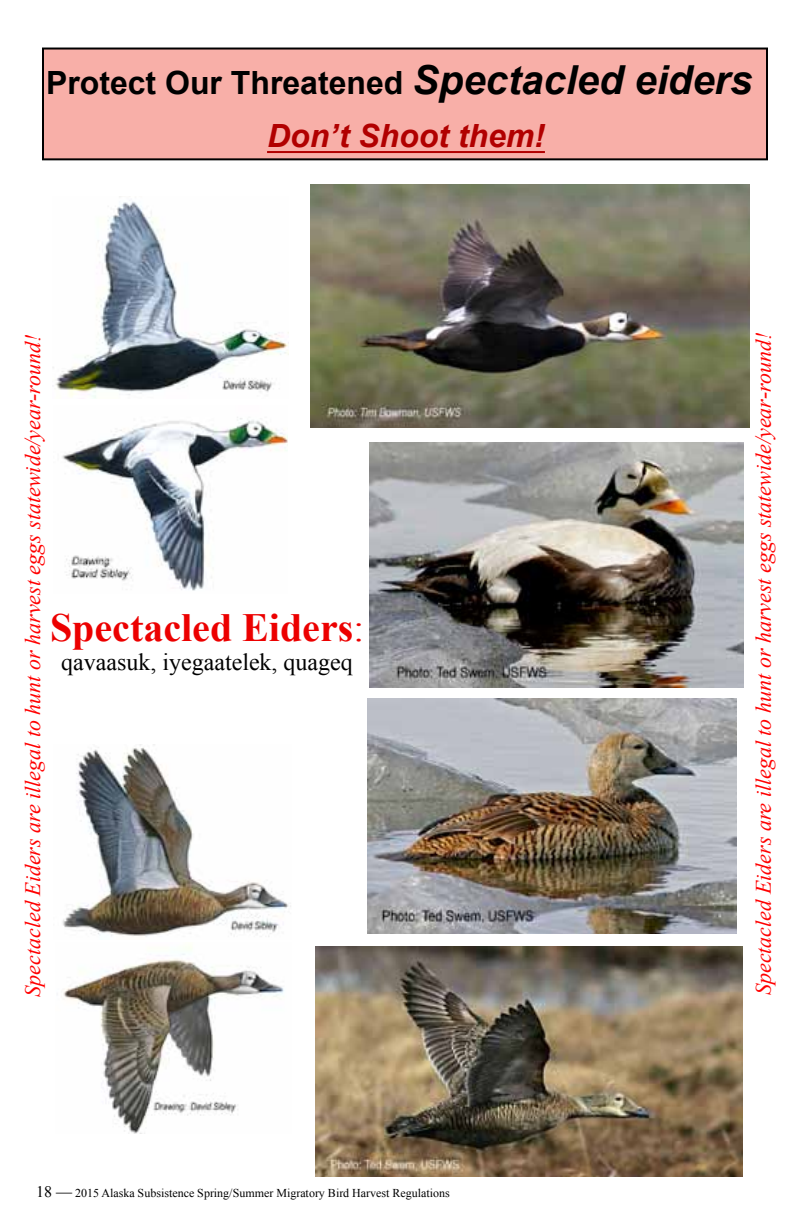
<style>
.page{position:relative;width:792px;height:1224px;background:#fff}
.page>*{position:absolute;margin:0;border:0;box-sizing:border-box;transform-origin:0 0}
.t1{font:700 40px "Times New Roman";color:#ec0000}
.t2{font:700 32px/52.8px "Arial";color:#000;text-align:center}
.t3{font:24px "Times New Roman";color:#000}
.t4{font:italic 22px "Times New Roman";color:#f00}
.t5{font:12px "Times New Roman";color:#000}
.s1{font-style:italic;font-size:40px}
.s2{font-style:italic;color:#b10000}
.s3{font-weight:400;font-size:38px}
.s4{font-size:16px}
</style>
<div class="page">
<div style="left:42px;top:48px;width:726px;height:112px;background:#f8afa8;border:2px solid #000"></div>
<hr style="left:267px;top:151px;width:278px;height:2px;background:#b10000">
<img style="left:53px;top:196px;width:235px;height:202px">
<img style="left:62px;top:417px;width:226px;height:174px">
<img style="left:63px;top:946px;width:221px;height:187px">
<img style="left:62px;top:744px;width:229px;height:193px">
<img style="left:315px;top:946px;width:428px;height:230px">
<img style="left:310px;top:184px;width:440px;height:243px">
<img style="left:367px;top:698px;width:369px;height:235px">
<img style="left:369px;top:443px;width:374px;height:245px">
<h2 class="t2" style="left:46px;top:57px;width:708px">Protect Our Threatened <span class="s1">Spectacled eiders<br></span><span class="s2">Don’t Shoot them!</span></h2>
<p class="t4" style="left:18px;top:997px;width:664px;rotate:-90deg">Spectacled Eiders are illegal to hunt or harvest eggs statewide/year-round!</p>
<p class="t4" style="left:748px;top:995px;width:664px;rotate:-90deg">Spectacled Eiders are illegal to hunt or harvest eggs statewide/year-round!</p>
<h1 class="t1" style="left:50px;top:600px;width:315px">Spectacled Eiders<span class="s3">:</span></h1>
<p class="t3" style="left:61px;top:645px;width:293px">qavaasuk, iyegaatelek, quageq</p>
<p class="t5" style="left:36px;top:1185px;width:415px"><span class="s4">18 —</span> 2015 Alaska Subsistence Spring/Summer Migratory Bird Harvest Regulations</p>
</div>
